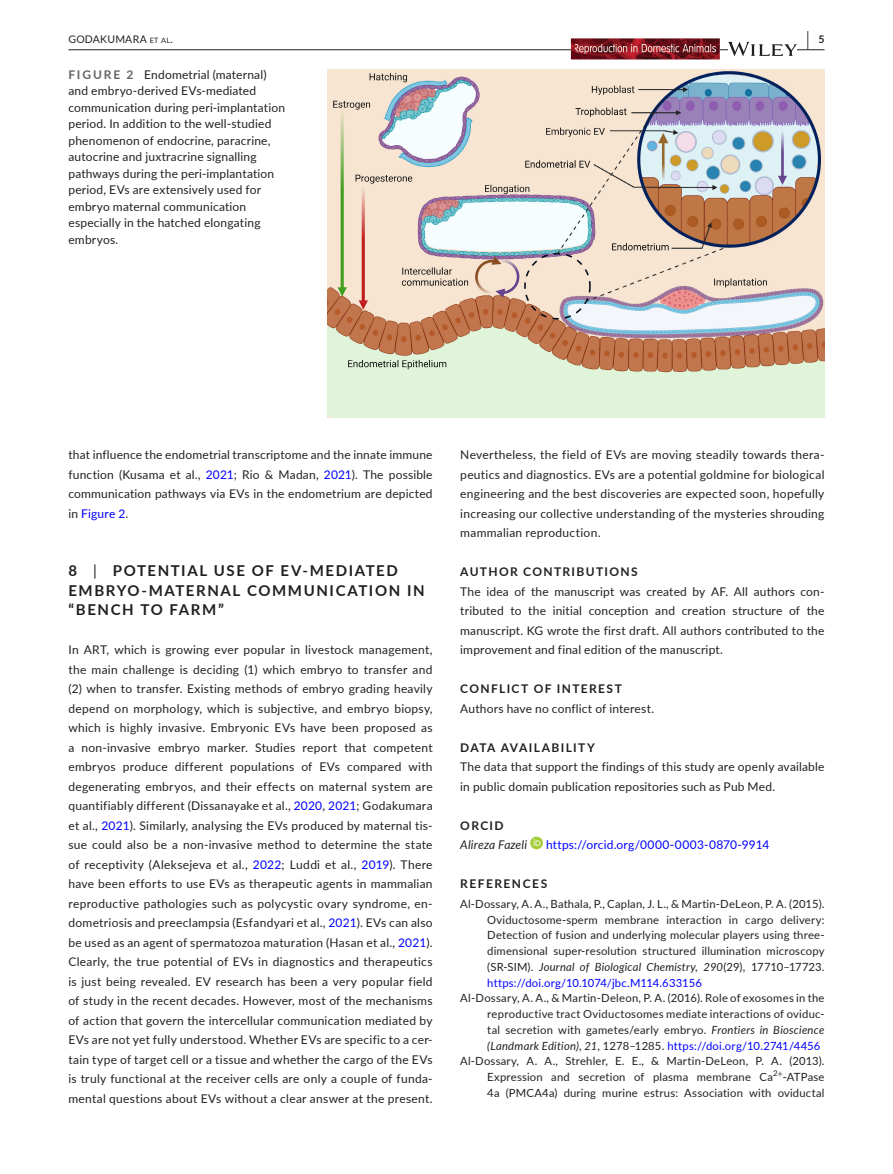
<style>
.page{position:relative;width:893px;height:1174px;background:#fff}
.page>*{position:absolute;margin:0;border:0;box-sizing:border-box;transform-origin:0 0}
.t1{font:700 19.5px "Lato";color:#231f20;scale:.43 1}
.t2{font:700 15px/19.5px "Lato";letter-spacing:.105em;color:#231f20}
.t3{font:12px/19.5px "Lato";letter-spacing:.015em;color:#231f20;text-align:justify}
.t4{font:700 12px "Lato";letter-spacing:.115em;color:#231f20}
.t5{font:12px "Lato";letter-spacing:.015em;color:#00f}
.t6{font:italic 12px "Lato";letter-spacing:.01em;color:#231f20}
.t7{font:11.25px/15.8px "Lato";letter-spacing:.02em;color:#231f20;text-align:justify}
.t8{font:11.25px "Lato";letter-spacing:.015em;color:#00f}
.t9{font:10.5px "Lato";letter-spacing:.02em;color:#231f20}
.t10{font:7.8px "Lato";color:#231f20}
.s1{font-size:7.35px}
.s2{font-weight:700;color:#636366}
.s3{color:#00f}
.s4{font-weight:400}
.s5{font-style:italic}
.s6{font-style:italic;color:#231f20}
.s7{color:#231f20}
.s8{font-family:"STIX"}
</style>
<div class="page">
<hr style="left:68px;top:49px;width:756px;height:1px;background:#231f20">
<img style="left:571px;top:38px;width:149px;height:22px">
<img style="left:575px;top:44px;width:140px;height:10px">
<svg style="left:728px;top:42px;width:69px;height:14px"></svg>
<svg style="left:530px;top:836px;width:13px;height:13px"></svg>
<svg style="left:534px;top:839px;width:6px;height:7px"></svg>
<img style="left:327px;top:69px;width:497px;height:348px">
<p class="t9" style="left:68px;top:33px;width:106px">GODAKUMARA <span class="s1">et Al</span>.</p>
<h1 class="t1" style="left:807px;top:31px;width:43px">| <sup>5</sup></h1>
<p class="t3" style="left:68px;top:66px;width:218px;line-height:16.5px;text-align:left"><span class="s2">FIGURE 2</span> Endometrial (maternal) and embryo- derived EVs- mediated communication during peri- implantation period. In addition to the well- studied phenomenon of endocrine, paracrine, autocrine and juxtracrine signalling pathways during the peri- implantation period, EVs are extensively used for embryo maternal communication especially in the hatched elongating embryos.</p>
<p class="t3" style="left:68px;top:446px;width:366px">that influence the endometrial transcriptome and the innate immune function (Kusama et al., <span class="s3">2021</span>; Rio &amp; Madan, <span class="s3">2021</span>). The possible communication pathways via EVs in the endometrium are depicted in <span class="s3">Figure 2</span>.</p>
<p class="t2" style="left:68px;top:560px;width:358px">8 <span class="s4">|</span> POTENTIAL USE OF EV- MEDIATED<br>EMBRYO- MATERNAL COMMUNICATION IN “BENCH TO FARM”</p>
<p class="t3" style="left:68px;top:641px;width:366px">In ART, which is growing ever popular in livestock management, the main challenge is deciding (1) which embryo to transfer and (2) when to transfer. Existing methods of embryo grading heavily depend on morphology, which is subjective, and embryo biopsy, which is highly invasive. Embryonic EVs have been proposed as a non- invasive embryo marker. Studies report that competent embryos produce different populations of EVs compared with degenerating embryos, and their effects on maternal system are quantifiably different (Dissanayake et al., <span class="s3">2020</span>, <span class="s3">2021</span>; Godakumara et al., <span class="s3">2021</span>). Similarly, analysing the EVs produced by maternal tis&shy;sue could also be a non- invasive method to determine the state of receptivity (Aleksejeva et al., <span class="s3">2022</span>; Luddi et al., <span class="s3">2019</span>). There have been efforts to use EVs as therapeutic agents in mammalian reproductive pathologies such as polycystic ovary syndrome, en&shy;dometriosis and preeclampsia (Esfandyari et al., <span class="s3">2021</span>). EVs can also be used as an agent of spermatozoa maturation (Hasan et al., <span class="s3">2021</span>).<br>Clearly, the true potential of EVs in diagnostics and therapeutics is just being revealed. EV research has been a very popular field of study in the recent decades. However, most of the mechanisms of action that govern the intercellular communication mediated by EVs are not yet fully understood. Whether EVs are specific to a cer&shy;tain type of target cell or a tissue and whether the cargo of the EVs is truly functional at the receiver cells are only a couple of funda&shy;mental questions about EVs without a clear answer at the present.</p>
<p class="t3" style="left:460px;top:446px;width:366px">Nevertheless, the field of EVs are moving steadily towards thera&shy;peutics and diagnostics. EVs are a potential goldmine for biological engineering and the best discoveries are expected soon, hopefully increasing our collective understanding of the mysteries shrouding mammalian reproduction.</p>
<p class="t4" style="left:460px;top:563px;width:179px">AUTHOR CONTRIBUTIONS</p>
<p class="t3" style="left:460px;top:582px;width:366px">The idea of the manuscript was created by AF. All authors con&shy;tributed to the initial conception and creation structure of the manuscript. KG wrote the first draft. All authors contributed to the improvement and final edition of the manuscript.</p>
<p class="t4" style="left:460px;top:680px;width:163px">CONFLICT OF INTEREST</p>
<p class="t3" style="left:460px;top:699px;width:195px">Authors have no conflict of interest.</p>
<p class="t4" style="left:460px;top:738px;width:136px">DATA AVAILABILITY</p>
<p class="t3" style="left:460px;top:758px;width:366px">The data that support the findings of this study are openly available in public domain publication repositories such as Pub Med.</p>
<p class="t4" style="left:460px;top:816px;width:45px">ORCID</p>
<p class="t6" style="left:460px;top:840px;width:68px">Alireza Fazeli</p>
<p class="t5" style="left:546px;top:840px;width:225px">https://orcid.org/0000-0003-0870-9914</p>
<p class="t4" style="left:460px;top:875px;width:88px">REFERENCES</p>
<p class="t7" style="left:487px;top:895px;width:339px;text-indent:-27px">Al- Dossary, A. A., Bathala, P., Caplan, J. L., &amp; Martin- DeLeon, P. A. (2015).<br>Oviductosome- sperm membrane interaction in cargo delivery:<br>Detection of fusion and underlying molecular players using three&shy;dimensional super- resolution structured illumination microscopy (SR- SIM). <span class="s5">Journal of Biological Chemistry</span>, <span class="s5">290</span>(29), 17710– 17723. <span class="s3">https://doi.org/10.1074/jbc.M114.633156</span></p>
<p class="t7" style="left:460px;top:991px;width:366px">Al- Dossary, A. A., &amp; Martin- Deleon, P. A. (2016). Role of exosomes in the</p>
<p class="t7" style="left:487px;top:1007px;width:339px">reproductive tract Oviductosomes mediate interactions of oviduc-</p>
<p class="t7" style="left:487px;top:1022px;width:339px">tal secretion with gametes/early embryo. <span class="s5">Frontiers in Bioscience</span></p>
<p class="t8" style="left:487px;top:1041px;width:335px"><span class="s6">(Landmark Edition)</span><span class="s7">,</span> <span class="s6">21</span><span class="s7">, 1278– 1285.</span> https://doi.org/10.2741/4456</p>
<p class="t7" style="left:460px;top:1054px;width:366px">Al- Dossary, A. A., Strehler, E. E., &amp; Martin- DeLeon, P. A. (2013).</p>
<p class="t7" style="left:487px;top:1070px;width:287px">Expression and secretion of plasma membrane Ca</p>
<p class="t10" style="left:773px;top:1070px;width:11px">2<span class="s8">+</span></p>
<p class="t7" style="left:487px;top:1070px;width:339px;text-align:right">- ATPase<br>4a (PMCA4a) during murine estrus: Association with oviductal</p>
</div>
